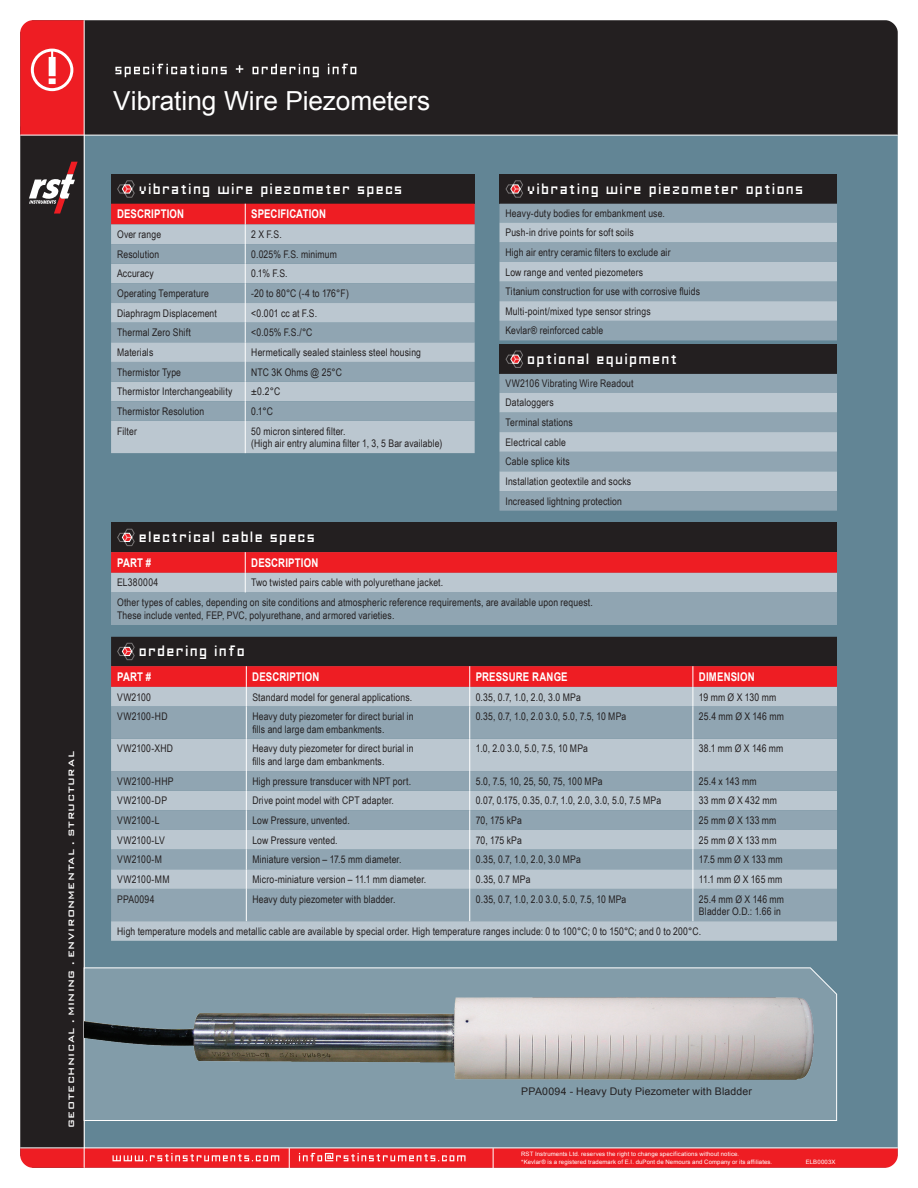
<style>
.page{position:relative;width:918px;height:1188px;background:#fff}
.page>*{position:absolute;margin:0;border:0;box-sizing:border-box;transform-origin:0 0}
.t1{font:26.25px "Arial";color:#fff}
.t2{font:15px "Charriot Deluxe";letter-spacing:.015em;color:#fff}
.t3{font:700 12px "Arial";letter-spacing:.02em;color:#fff;scale:.8 1}
.t4{font:10.5px/19.6px "Arial Narrow";letter-spacing:.015em;color:#231f20}
.t5{font:500 10.5px "Bank Gothic BT";letter-spacing:.04em;color:#fff}
.t6{font:10.5px "Arial";letter-spacing:.02em;color:#231f20}
.t7{font:6px/7.2px "Arial";letter-spacing:.02em;color:#fff}
</style>
<div class="page">
<div style="left:85px;top:136px;width:813px;height:1012px;background:#628595"></div>
<div style="left:20px;top:136px;width:64px;height:1012px;background:#231f20"></div>
<div style="left:85px;top:20px;width:813px;height:115px;background:#231f20"></div>
<svg style="left:115px;top:64px;width:241px;height:13px;background:#545151"></svg>
<svg style="left:29px;top:162px;width:49px;height:52px"></svg>
<svg style="left:20px;top:1149px;width:878px;height:19px;background:#ed2b30"></svg>
<hr style="left:84px;top:20px;width:1px;height:1148px;background:#fff">
<div style="left:111px;top:174px;width:364px;height:30px;background:#231f20"></div>
<div style="left:111px;top:421px;width:364px;height:32px;background:#bbc7d0"></div>
<svg style="left:111px;top:204px;width:364px;height:217px;background:#aba7b1"></svg>
<hr style="left:245px;top:421px;width:1px;height:32px;background:#fff">
<svg style="left:117px;top:180px;width:18px;height:18px"></svg>
<svg style="left:111px;top:921px;width:726px;height:20px;background:#b9c5ce"></svg>
<svg style="left:111px;top:707px;width:726px;height:214px;background:#a1b3be"></svg>
<hr style="left:246px;top:707px;width:1px;height:32px;background:#fff">
<hr style="left:469px;top:707px;width:1px;height:32px;background:#fff">
<hr style="left:693px;top:707px;width:1px;height:32px;background:#fff">
<hr style="left:246px;top:739px;width:1px;height:32px;background:#fff">
<hr style="left:469px;top:739px;width:1px;height:32px;background:#fff">
<hr style="left:693px;top:739px;width:1px;height:32px;background:#fff">
<svg style="left:246px;top:771px;width:1px;height:118px"></svg>
<svg style="left:469px;top:771px;width:1px;height:118px"></svg>
<svg style="left:693px;top:771px;width:1px;height:118px"></svg>
<hr style="left:246px;top:889px;width:1px;height:32px;background:#fff">
<hr style="left:469px;top:889px;width:1px;height:32px;background:#fff">
<hr style="left:693px;top:889px;width:1px;height:32px;background:#fff">
<svg style="left:111px;top:637px;width:726px;height:70px;background:#8a4e53"></svg>
<div style="left:111px;top:523px;width:726px;height:29px;background:#231f20"></div>
<div style="left:111px;top:592px;width:726px;height:33px;background:#90a5b2"></div>
<svg style="left:111px;top:528px;width:726px;height:64px"></svg>
<div style="left:500px;top:174px;width:337px;height:30px;background:#231f20"></div>
<div style="left:500px;top:204px;width:337px;height:136px;background:#90a5b2"></div>
<svg style="left:500px;top:223px;width:337px;height:98px;background:#a9b9c3"></svg>
<svg style="left:505px;top:180px;width:18px;height:18px"></svg>
<div style="left:500px;top:345px;width:337px;height:29px;background:#231f20"></div>
<div style="left:500px;top:374px;width:337px;height:137px;background:#90a5b2"></div>
<svg style="left:500px;top:393px;width:337px;height:98px;background:#a9b9c3"></svg>
<svg style="left:505px;top:350px;width:18px;height:18px"></svg>
<svg style="left:20px;top:20px;width:64px;height:115px;background:#ee3136"></svg>
<div style="left:83px;top:967px;width:754px;height:154px;background:#829ca9"></div>
<img style="left:85px;top:998px;width:729px;height:81px">
<p class="t5" style="left:66px;top:1128px;width:378px;rotate:-90deg">GEOTECHNICAL . MINING . ENVIRONMENTAL . STRUCTURAL</p>
<h1 class="t1" style="left:113px;top:84px;width:318px">Vibrating Wire Piezometers</h1>
<h2 class="t2" style="left:140px;top:175px;width:266px">vibrating wire piezometer specs</h2>
<p class="t3" style="left:117px;top:206px;width:85px">DESCRIPTION</p>
<p class="t3" style="left:251px;top:206px;width:9px">SPECI</p>
<p class="t3" style="left:281px;top:206px;width:36px">FICATION</p>
<p class="t4" style="left:117px;top:224px;width:46px">Over range</p>
<p class="t4" style="left:251px;top:224px;width:32px">2 X F.S.</p>
<p class="t4" style="left:117px;top:244px;width:44px">Resolution</p>
<p class="t4" style="left:251px;top:244px;width:87px">0.025% F.S. minimum</p>
<p class="t4" style="left:117px;top:263px;width:38px">Accuracy</p>
<p class="t4" style="left:251px;top:263px;width:38px">0.1% F.S.</p>
<p class="t4" style="left:117px;top:283px;width:93px">Operating Temperature</p>
<p class="t4" style="left:251px;top:283px;width:99px">-20 to 80°C (-4 to 176°F)</p>
<p class="t4" style="left:117px;top:303px;width:101px">Diaphragm Displacement</p>
<p class="t4" style="left:251px;top:303px;width:67px">&lt;0.001 cc at F.S.</p>
<p class="t4" style="left:117px;top:322px;width:75px">Thermal Zero Shift</p>
<p class="t4" style="left:251px;top:322px;width:63px">&lt;0.05% F.S./°C</p>
<p class="t4" style="left:117px;top:342px;width:38px">Materials</p>
<p class="t4" style="left:251px;top:342px;width:171px">Hermetically sealed stainless steel housing</p>
<p class="t4" style="left:117px;top:362px;width:66px">Thermistor Type</p>
<p class="t4" style="left:251px;top:362px;width:92px">NTC 3K Ohms @ 25°C</p>
<p class="t4" style="left:117px;top:381px;width:117px">Thermistor Interchangeability</p>
<p class="t4" style="left:251px;top:381px;width:31px">±0.2°C</p>
<p class="t4" style="left:117px;top:401px;width:89px">Thermistor Resolution</p>
<p class="t4" style="left:251px;top:401px;width:23px">0.1°C</p>
<p class="t4" style="left:117px;top:421px;width:21px">Filter</p>
<p class="t4" style="left:251px;top:424px;width:192px;line-height:12.6px">50 micron sintered filter.<br>(High air entry alumina filter 1, 3, 5 Bar available)</p>
<h2 class="t2" style="left:528px;top:175px;width:279px">vibrating wire piezometer options</h2>
<p class="t4" style="left:506px;top:203px;width:196px">Heavy-duty bodies for embankment use.<br>Push-in drive points for soft soils<br>High air entry ceramic filters to exclude air<br>Low range and vented piezometers<br>Titanium construction for use with corrosive fluids Multi-point/mixed type sensor strings<br>Kevlar® reinforced cable</p>
<h2 class="t2" style="left:528px;top:345px;width:152px">optional equipment</h2>
<p class="t4" style="left:506px;top:373px;width:130px">VW2106 Vibrating Wire Readout<br>Dataloggers<br>Terminal stations<br>Electrical cable<br>Cable splice kits<br>Installation geotextile and socks<br>Increased lightning protection</p>
<h2 class="t2" style="left:140px;top:523px;width:179px">electrical cable specs</h2>
<p class="t3" style="left:117px;top:555px;width:44px">PART #</p>
<p class="t3" style="left:251px;top:555px;width:9px">DESCRIPTION</p>
<p class="t4" style="left:117px;top:573px;width:43px">EL380004</p>
<p class="t4" style="left:117px;top:573px;width:477px;text-indent:134px">Two twisted pairs cable with polyurethane jacket.<br>Other types of cables, depending on site conditions and atmospheric reference requirements, are available upon request.</p>
<p class="t4" style="left:117px;top:605px;width:279px">These include vented, FEP, PVC, polyurethane, and armored varieties.</p>
<h2 class="t2" style="left:140px;top:637px;width:108px">ordering info</h2>
<p class="t3" style="left:117px;top:669px;width:44px">PART #</p>
<p class="t3" style="left:252px;top:669px;width:85px">DESCRIPTION</p>
<p class="t3" style="left:476px;top:669px;width:116px">PRESSURE RANGE</p>
<p class="t3" style="left:699px;top:669px;width:71px">DIMENSION</p>
<p class="t4" style="left:117px;top:687px;width:35px">VW2100</p>
<p class="t4" style="left:252px;top:687px;width:161px">Standard model for general applications.</p>
<p class="t4" style="left:476px;top:687px;width:107px">0.35, 0.7, 1.0, 2.0, 3.0 MPa</p>
<p class="t4" style="left:699px;top:687px;width:79px">19 mm Ø X 130 mm</p>
<p class="t4" style="left:117px;top:706px;width:52px">VW2100-HD</p>
<p class="t4" style="left:252px;top:710px;width:163px;line-height:12.6px">Heavy duty piezometer for direct burial in fills and large dam embankments.</p>
<p class="t4" style="left:476px;top:706px;width:152px">0.35, 0.7, 1.0, 2.0 3.0, 5.0, 7.5, 10 MPa</p>
<p class="t4" style="left:699px;top:706px;width:87px">25.4 mm Ø X 146 mm</p>
<p class="t4" style="left:117px;top:739px;width:58px">VW2100-XHD</p>
<p class="t4" style="left:252px;top:742px;width:163px;line-height:12.6px">Heavy duty piezometer for direct burial in fills and large dam embankments.</p>
<p class="t4" style="left:476px;top:739px;width:114px">1.0, 2.0 3.0, 5.0, 7.5, 10 MPa</p>
<p class="t4" style="left:699px;top:739px;width:86px">38.1 mm Ø X 146 mm</p>
<p class="t4" style="left:117px;top:771px;width:58px">VW2100-HHP</p>
<p class="t4" style="left:252px;top:771px;width:160px">High pressure transducer with NPT port.</p>
<p class="t4" style="left:476px;top:771px;width:128px">5.0, 7.5, 10, 25, 50, 75, 100 MPa</p>
<p class="t4" style="left:699px;top:771px;width:59px">25.4 x 143 mm</p>
<p class="t4" style="left:117px;top:790px;width:52px">VW2100-DP</p>
<p class="t4" style="left:252px;top:790px;width:143px">Drive point model with CPT adapter.</p>
<p class="t4" style="left:476px;top:790px;width:187px">0.07, 0.175, 0.35, 0.7, 1.0, 2.0, 3.0, 5.0, 7.5 MPa</p>
<p class="t4" style="left:699px;top:790px;width:79px">33 mm Ø X 432 mm</p>
<p class="t4" style="left:117px;top:810px;width:44px">VW2100-L</p>
<p class="t4" style="left:252px;top:810px;width:99px">Low Pressure, unvented.</p>
<p class="t4" style="left:476px;top:810px;width:48px">70, 175 kPa</p>
<p class="t4" style="left:699px;top:810px;width:79px">25 mm Ø X 133 mm</p>
<p class="t4" style="left:117px;top:830px;width:49px">VW2100-LV</p>
<p class="t4" style="left:252px;top:830px;width:87px">Low Pressure vented.</p>
<p class="t4" style="left:476px;top:830px;width:48px">70, 175 kPa</p>
<p class="t4" style="left:699px;top:830px;width:79px">25 mm Ø X 133 mm</p>
<p class="t4" style="left:117px;top:849px;width:46px">VW2100-M</p>
<p class="t4" style="left:252px;top:849px;width:151px">Miniature version – 17.5 mm diameter.</p>
<p class="t4" style="left:476px;top:849px;width:107px">0.35, 0.7, 1.0, 2.0, 3.0 MPa</p>
<p class="t4" style="left:699px;top:849px;width:85px">17.5 mm Ø X 133 mm</p>
<p class="t4" style="left:117px;top:869px;width:54px">VW2100-MM</p>
<p class="t4" style="left:252px;top:869px;width:175px">Micro-miniature version – 11.1 mm diameter.</p>
<p class="t4" style="left:476px;top:869px;width:56px">0.35, 0.7 MPa</p>
<p class="t4" style="left:699px;top:869px;width:85px">11.1 mm Ø X 165 mm</p>
<p class="t4" style="left:117px;top:889px;width:39px">PPA0094</p>
<p class="t4" style="left:252px;top:889px;width:145px">Heavy duty piezometer with bladder.</p>
<p class="t4" style="left:476px;top:889px;width:152px">0.35, 0.7, 1.0, 2.0 3.0, 5.0, 7.5, 10 MPa</p>
<p class="t4" style="left:699px;top:892px;width:87px;line-height:12.6px">25.4 mm Ø X 146 mm<br>Bladder O.D.: 1.66 in</p>
<p class="t4" style="left:117px;top:921px;width:586px">High temperature models and metallic cable are available by special order. High temperature ranges include: 0 to 100°C; 0 to 150°C; and 0 to 200°C.</p>
<p class="t6" style="left:521px;top:1085px;width:232px">PPA0094 - Heavy Duty Piezometer with Bladder</p>
<p class="t7" style="left:521px;top:1151px;width:253px">RST Instruments Ltd. reserves the right to change specifications without notice.<br>*Kevlar® is a registered trademark of E.I. duPont de Nemours and Company or its affiliates.</p>
<p class="t7" style="left:806px;top:1158px;width:31px">ELB0003X</p>
</div>
